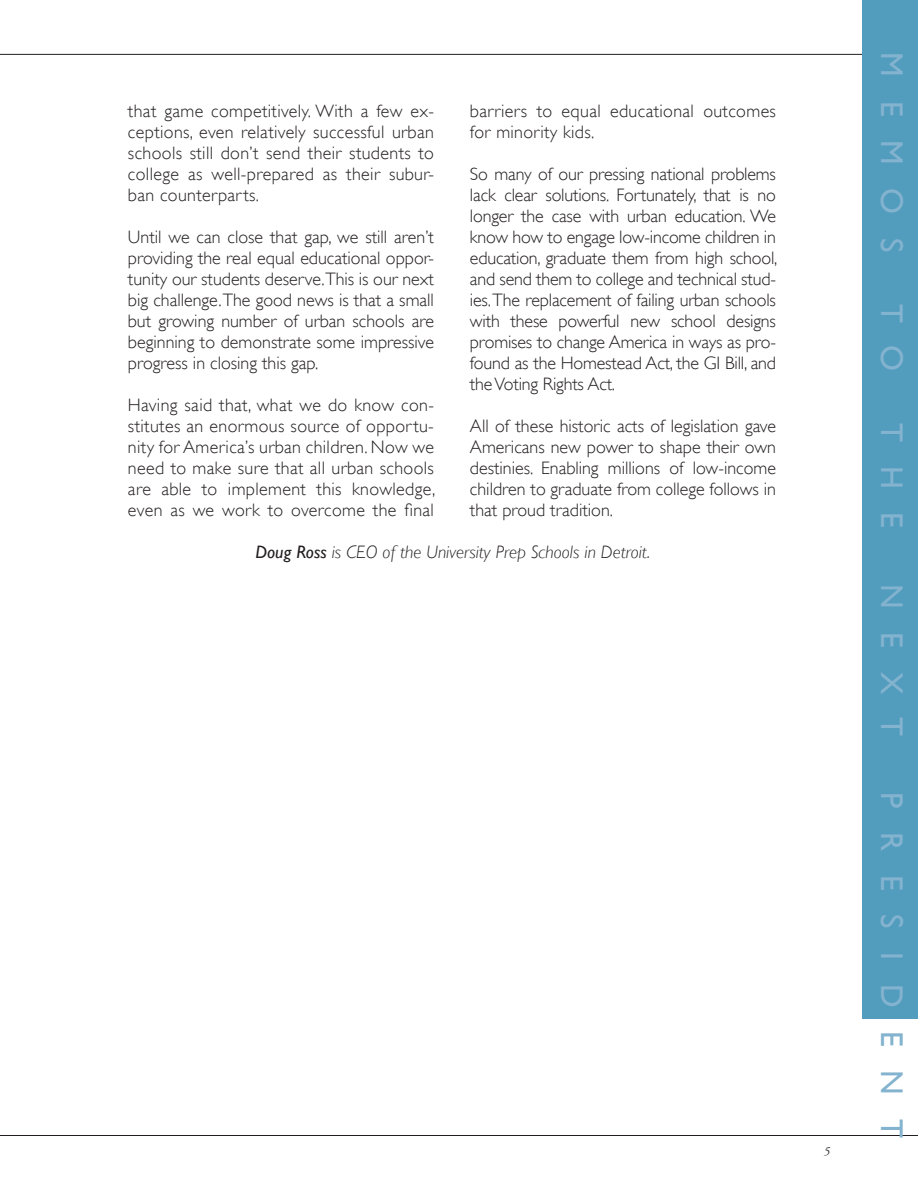
<style>
.page{position:relative;width:918px;height:1188px;background:#fff}
.page>*{position:absolute;margin:0;border:0;box-sizing:border-box;transform-origin:0 0}
.t1{font:31.5px "Gill Sans";letter-spacing:.75em;color:#83b3cf}
.t2{font:300 18px/21px "Gill Sans";letter-spacing:.005em;color:#231f20;text-align:justify}
.t3{font:italic 300 18px "Gill Sans";color:#231f20}
.t4{font:italic 12px "Adobe Garamond";color:#231f20}
.s1{font-weight:400}
</style>
<div class="page">
<hr style="left:0;top:1135px;width:918px;height:1px;background:#231f20">
<hr style="left:0;top:54px;width:918px;height:1px;background:#231f20">
<div style="left:863px;top:0;width:55px;height:1018px;background:#529cbe"></div>
<p class="t2" style="left:128px;top:100px;width:308px">that game competitively. With a few ex&shy;ceptions, even relatively successful urban schools still don’t send their students to college as well-prepared as their subur&shy;ban counterparts.</p>
<p class="t2" style="left:128px;top:226px;width:308px">Until we can close that gap, we still aren’t providing the real equal educational oppor&shy;tunity our students deserve.This is our next big challenge. The good news is that a small but growing number of urban schools are beginning to demonstrate some impressive progress in closing this gap.</p>
<p class="t2" style="left:128px;top:395px;width:309px">Having said that, what we do know con&shy;stitutes an enormous source of opportu&shy;nity for America’s urban children. Now we need to make sure that all urban schools are able to implement this knowledge, even as we work to overcome the final</p>
<p class="t2" style="left:470px;top:100px;width:308px">barriers to equal educational outcomes for minority kids.</p>
<p class="t2" style="left:470px;top:163px;width:309px">So many of our pressing national problems lack clear solutions. Fortunately, that is no longer the case with urban education. We know how to engage low-income children in education, graduate them from high school, and send them to college and technical stud&shy;ies. The replacement of failing urban schools with these powerful new school designs promises to change America in ways as pro&shy;found as the Homestead Act, the GI Bill, and the Voting Rights Act.</p>
<p class="t2" style="left:470px;top:415px;width:308px">All of these historic acts of legislation gave Americans new power to shape their own destinies. Enabling millions of low-income children to graduate from college follows in that proud tradition.</p>
<p class="t3" style="left:255px;top:541px;width:396px"><span class="s1">Doug Ross</span> is CEO of the University Prep Schools in Detroit.</p>
<p class="t4" style="left:823px;top:1145px;width:7px">5</p>
<h1 class="t1" style="left:910px;top:52px;width:199px;rotate:90deg">Memos</h1>
<h1 class="t1" style="left:910px;top:304px;width:68px;rotate:90deg">t o</h1>
<h1 class="t1" style="left:910px;top:423px;width:106px;rotate:90deg">t he</h1>
<h1 class="t1" style="left:910px;top:584px;width:146px;rotate:90deg">n ext</h1>
<h1 class="t1" style="left:910px;top:792px;width:344px;rotate:90deg">president</h1>
</div>
